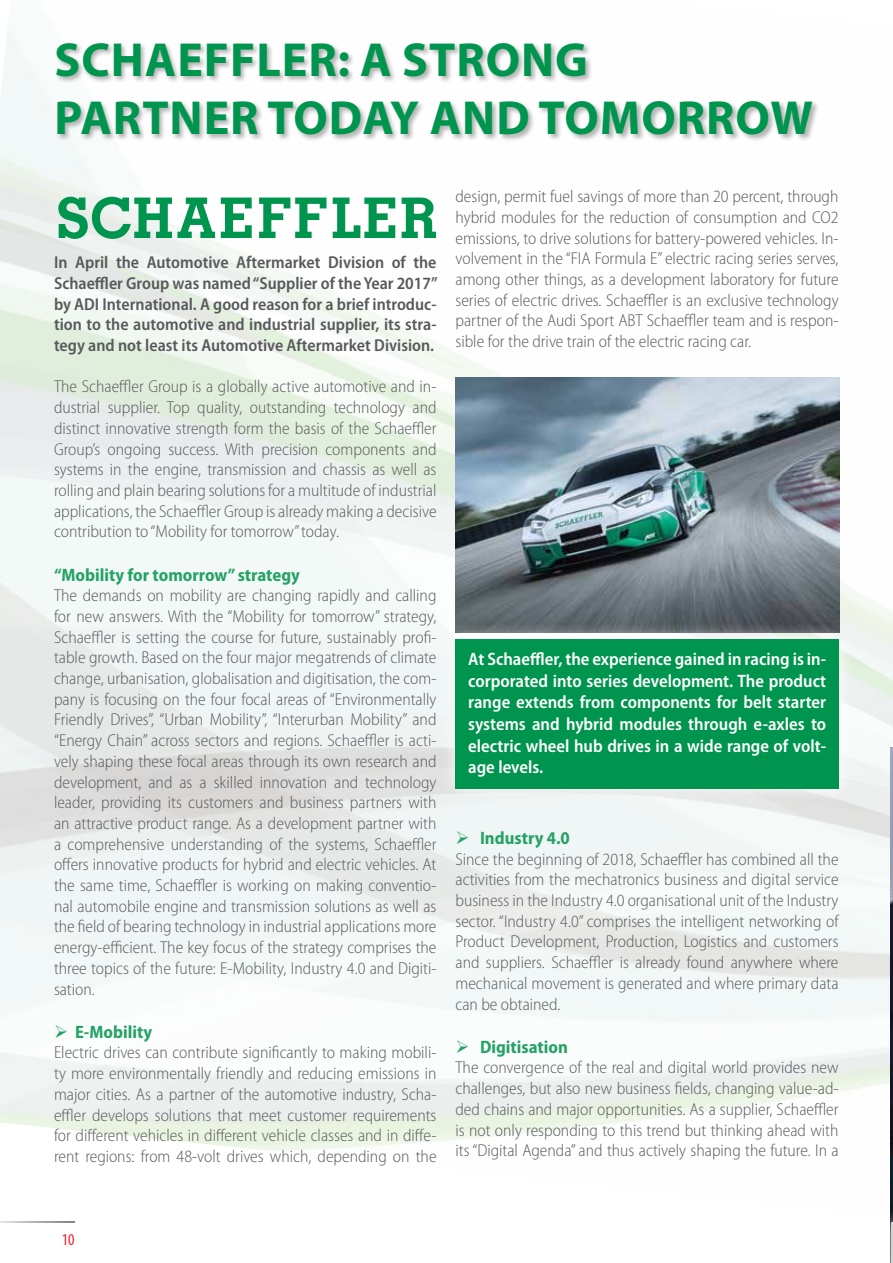
<style>
.page{position:relative;width:893px;height:1263px;background:#fff}
.page>*{position:absolute;margin:0;border:0;box-sizing:border-box;transform-origin:0 0}
.t1{font:700 48px/57.6px "Myriad Pro";letter-spacing:.02em;color:#00954e}
.t2{font:600 semi-condensed 18px/21.6px "Myriad Pro";color:#fff;text-align:justify}
.t3{font:700 semi-condensed 18px "Myriad Pro";color:#26a266}
.t4{font:300 semi-condensed 17.25px/20.7px "Myriad Pro";color:#58595b;text-align:justify}
.t5{font:600 semi-condensed 17.25px/20.7px "Myriad Pro";color:#58595b;text-align:justify}
.t6{font:condensed 16.5px "Myriad Pro";color:#ed1b2f}
</style>
<div class="page">
<img style="left:0;top:26px;width:893px;height:1181px">
<img style="left:891px;top:747px;width:2px;height:460px">
<div style="left:55px;top:42px;width:765px;height:100px;background:#000;opacity:.3"></div>
<img style="left:456px;top:377px;width:383px;height:246px">
<svg style="left:440px;top:623px;width:415px;height:181px;fill:#edf1ef"></svg>
<div style="left:455px;top:639px;width:384px;height:149px;background:#00954e"></div>
<svg style="left:333px;top:198px;width:62px;height:40px"></svg>
<svg style="left:402px;top:198px;width:34px;height:40px"></svg>
<svg style="left:58px;top:197px;width:157px;height:42px"></svg>
<svg style="left:221px;top:198px;width:31px;height:40px"></svg>
<svg style="left:259px;top:198px;width:67px;height:40px"></svg>
<hr style="left:892px;top:1223px;width:1px;height:40px;background:#d1d3d4">
<h1 class="t1" style="left:54px;top:30px;width:760px">SCHAEFFLER: A STRONG<br>PARTNER TODAY AND TOMORROW</h1>
<p class="t5" style="left:54px;top:252px;width:385px">In April the Automotive Aftermarket Division of the Schaeffler Group was named “Supplier of the Year 2017” by ADI International. A good reason for a brief introduc&shy;tion to the automotive and industrial supplier, its stra&shy;tegy and not least its Automotive Aftermarket Division.</p>
<p class="t4" style="left:54px;top:377px;width:384px">The Schaeffler Group is a globally active automotive and in&shy;dustrial supplier. Top quality, outstanding technology and distinct innovative strength form the basis of the Schaeffler Group’s ongoing success. With precision components and systems in the engine, transmission and chassis as well as rolling and plain bearing solutions for a multitude of industrial applications, the Schaeffler Group is already making a decisive contribution to “Mobility for tomorrow” today.</p>
<p class="t3" style="left:54px;top:564px;width:247px">“Mobility for tomorrow” strategy</p>
<p class="t4" style="left:54px;top:585px;width:384px">The demands on mobility are changing rapidly and calling for new answers. With the “Mobility for tomorrow” strategy, Schaeffler is setting the course for future, sustainably profi&shy;table growth. Based on the four major megatrends of climate change, urbanisation, globalisation and digitisation, the com&shy;pany is focusing on the four focal areas of “Environmentally Friendly Drives”, “Urban Mobility”, “Interurban Mobility” and “Energy Chain” across sectors and regions. Schaeffler is acti&shy;vely shaping these focal areas through its own research and development, and as a skilled innovation and technology leader, providing its customers and business partners with an attractive product range. As a development partner with a comprehensive understanding of the systems, Schaeffler offers innovative products for hybrid and electric vehicles. At the same time, Schaeffler is working on making conventio&shy;nal automobile engine and transmission solutions as well as the field of bearing technology in industrial applications more energy-efficient. The key focus of the strategy comprises the three topics of the future: E-Mobility, Industry 4.0 and Digiti&shy;sation.</p>
<p class="t3" style="left:54px;top:1022px;width:100px">➢ E-Mobility</p>
<p class="t4" style="left:54px;top:1043px;width:384px">Electric drives can contribute significantly to making mobili&shy;ty more environmentally friendly and reducing emissions in major cities. As a partner of the automotive industry, Scha&shy;effler develops solutions that meet customer requirements for different vehicles in different vehicle classes and in diffe&shy;rent regions: from 48-volt drives which, depending on the</p>
<p class="t4" style="left:455px;top:186px;width:385px">design, permit fuel savings of more than 20 percent, through hybrid modules for the reduction of consumption and CO2 emissions, to drive solutions for battery-powered vehicles. In&shy;volvement in the “FIA Formula E” electric racing series serves, among other things, as a development laboratory for future series of electric drives. Schaeffler is an exclusive technology partner of the Audi Sport ABT Schaeffler team and is respon&shy;sible for the drive train of the electric racing car.</p>
<p class="t2" style="left:468px;top:649px;width:359px">At Schaeffler, the experience gained in racing is in&shy;corporated into series development. The product range extends from components for belt starter systems and hybrid modules through e-axles to electric wheel hub drives in a wide range of volt&shy;age levels.</p>
<p class="t3" style="left:455px;top:828px;width:116px">➢ Industry 4.0</p>
<p class="t4" style="left:455px;top:849px;width:385px">Since the beginning of 2018, Schaeffler has combined all the activities from the mechatronics business and digital service business in the Industry 4.0 organisational unit of the Industry sector. “Industry 4.0” comprises the intelligent networking of Product Development, Production, Logistics and customers and suppliers. Schaeffler is already found anywhere where mechanical movement is generated and where primary data can be obtained.</p>
<p class="t3" style="left:455px;top:1037px;width:114px">➢ Digitisation</p>
<p class="t4" style="left:455px;top:1058px;width:385px">The convergence of the real and digital world provides new challenges, but also new business fields, changing value-ad&shy;ded chains and major opportunities. As a supplier, Schaeffler is not only responding to this trend but thinking ahead with its “Digital Agenda” and thus actively shaping the future. In a</p>
<p class="t6" style="left:62px;top:1229px;width:14px">10</p>
</div>
